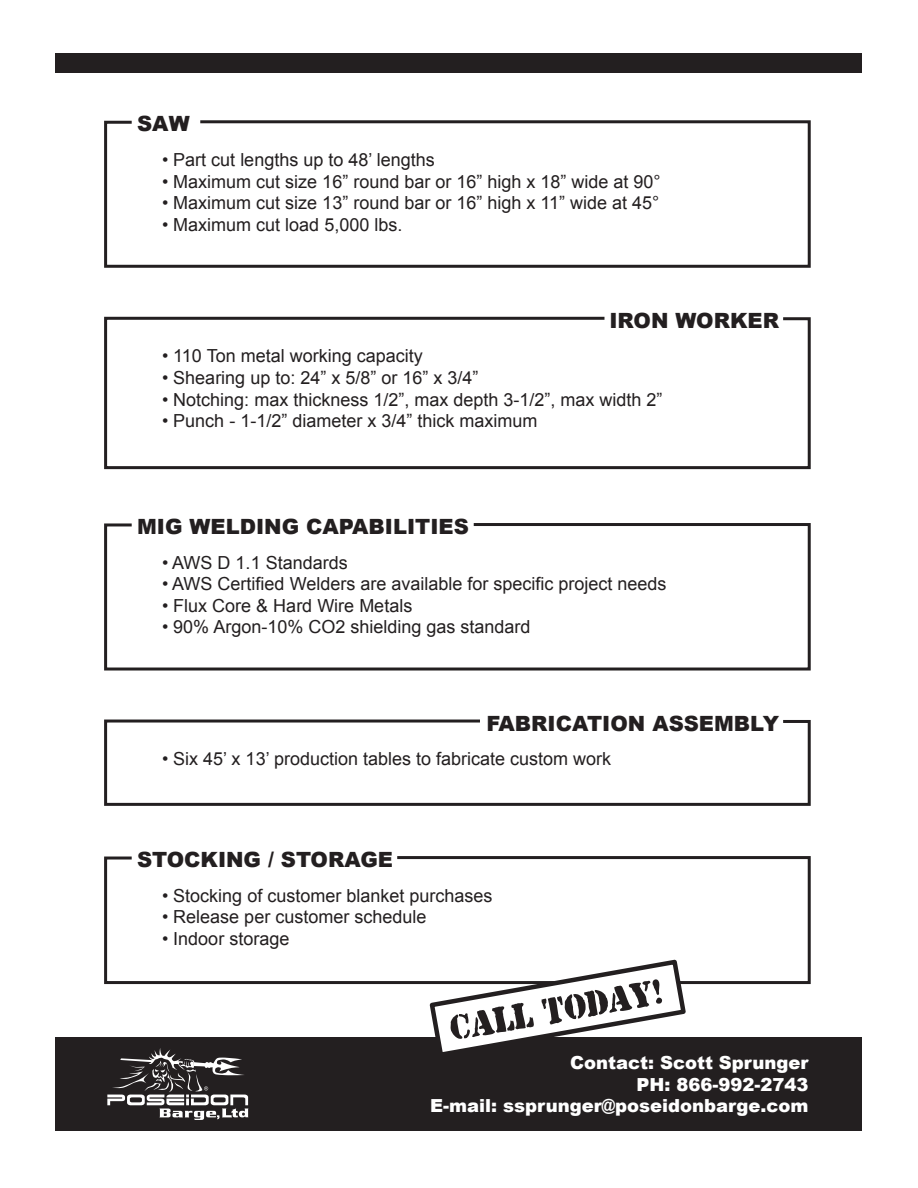
<style>
.page{position:relative;width:918px;height:1188px;background:#fff}
.page>*{position:absolute;margin:0;border:0;box-sizing:border-box;transform-origin:0 0}
.t1{font:900 21px "Arial";color:#231f20}
.t2{font:18px "Arial";color:#231f20}
.t3{font:900 18px/21.6px "Arial";color:#fff;text-align:right}
</style>
<div class="page">
<div style="left:56px;top:53px;width:806px;height:20px;background:#231f20"></div>
<div style="left:56px;top:1037px;width:806px;height:94px;background:#231f20"></div>
<svg style="left:104px;top:316px;width:707px;height:154px"></svg>
<svg style="left:104px;top:719px;width:707px;height:87px"></svg>
<svg style="left:104px;top:120px;width:707px;height:148px"></svg>
<svg style="left:104px;top:523px;width:707px;height:148px"></svg>
<svg style="left:104px;top:856px;width:707px;height:129px"></svg>
<svg style="left:427px;top:957px;width:262px;height:95px"></svg>
<svg style="left:107px;top:1048px;width:142px;height:72px"></svg>
<p class="t1" style="left:137px;top:112px;width:54px">SAW</p>
<p class="t2" style="left:162px;top:148px;width:274px">• Part cut lengths up to 48’ lengths</p>
<p class="t2" style="left:162px;top:169px;width:500px">• Maximum cut size 16” round bar or 16” high x 18” wide at 90°</p>
<p class="t2" style="left:162px;top:191px;width:499px">• Maximum cut size 13” round bar or 16” high x 11” wide at 45°</p>
<p class="t2" style="left:162px;top:213px;width:242px">• Maximum cut load 5,000 lbs.</p>
<p class="t1" style="left:609px;top:309px;width:171px">IRON WORKER</p>
<p class="t2" style="left:162px;top:344px;width:262px">• 110 Ton metal working capacity</p>
<p class="t2" style="left:162px;top:366px;width:318px">• Shearing up to: 24” x 5/8” or 16” x 3/4”</p>
<p class="t2" style="left:162px;top:388px;width:502px">• Notching: max thickness 1/2”, max depth 3-1/2”, max width 2”</p>
<p class="t2" style="left:162px;top:409px;width:377px">• Punch - 1-1/2” diameter x 3/4” thick maximum</p>
<p class="t1" style="left:137px;top:515px;width:333px">MIG WELDING CAPABILITIES</p>
<p class="t2" style="left:162px;top:551px;width:187px">• AWS D 1.1 Standards</p>
<p class="t2" style="left:162px;top:572px;width:506px">• AWS Certified Welders are available for specific project needs</p>
<p class="t2" style="left:162px;top:594px;width:252px">• Flux Core &amp; Hard Wire Metals</p>
<p class="t2" style="left:162px;top:615px;width:370px">• 90% Argon-10% CO2 shielding gas standard</p>
<p class="t1" style="left:487px;top:711px;width:294px">FABRICATION ASSEMBLY</p>
<p class="t2" style="left:162px;top:747px;width:451px">• Six 45’ x 13’ production tables to fabricate custom work</p>
<p class="t1" style="left:137px;top:848px;width:257px">STOCKING / STORAGE</p>
<p class="t2" style="left:162px;top:884px;width:332px">• Stocking of customer blanket purchases</p>
<p class="t2" style="left:162px;top:905px;width:266px">• Release per customer schedule</p>
<p class="t2" style="left:162px;top:927px;width:129px">• Indoor storage</p>
<p class="t3" style="left:430px;top:1052px;width:380px">Contact: Scott Sprunger<br>PH: 866-992-2743<br>E-mail: ssprunger@poseidonbarge.com</p>
</div>
